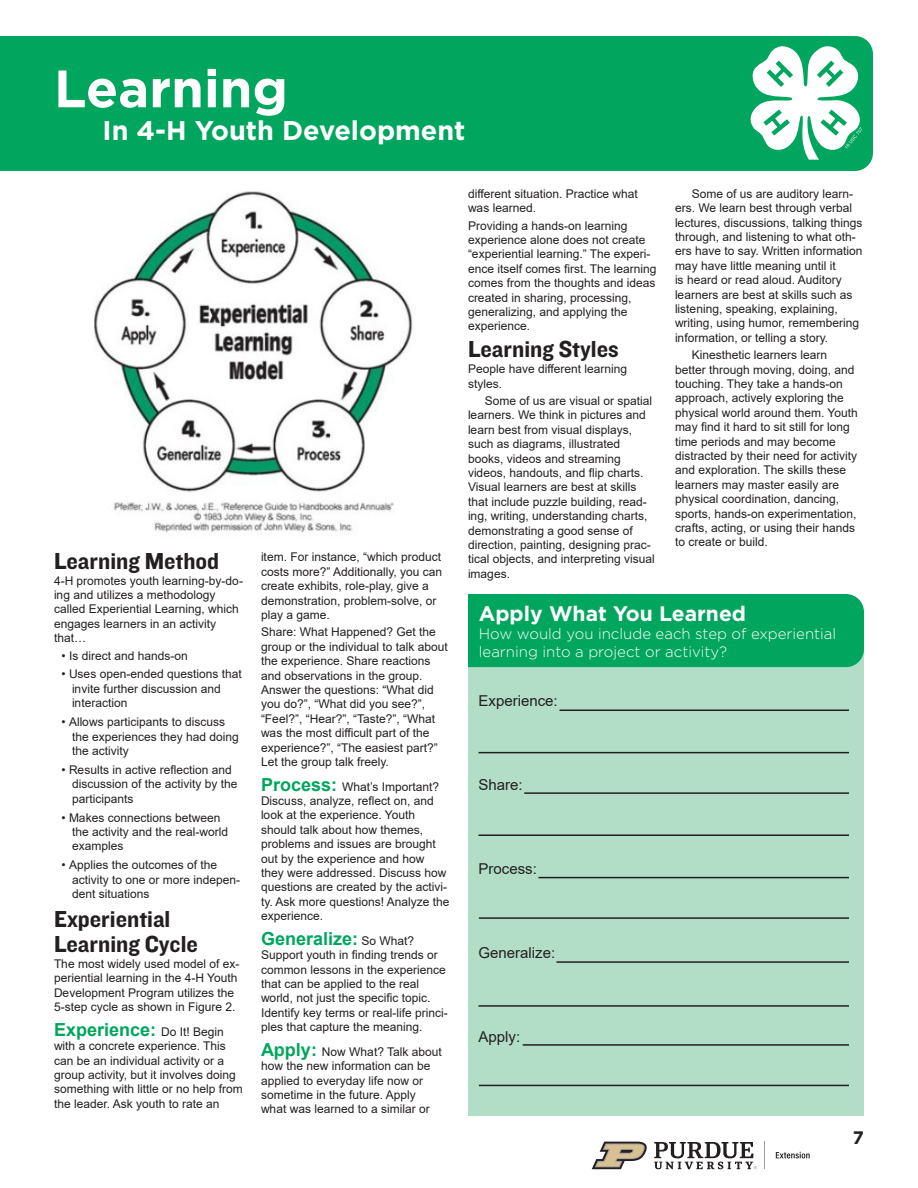
<style>
.page{position:relative;width:918px;height:1188px;background:#fff}
.page>*{position:absolute;margin:0;border:0;box-sizing:border-box;transform-origin:0 0}
.Page_Heading{font:700 52.5px "Gotham";color:#fff}
.Small_Page_Heading{font:700 27px "Gotham";color:#fff}
.Subheading{font:24px "Knockout HTF51 Middleweight";color:#231f20}
.Apply_1{font:700 21px "Gotham";color:#fff}
.Small_Body{font:700 18px "Arial";color:#00a65d}
.t1{font:700 18px "Gotham";color:#231f20}
.Apply_2{font:300 15px/18px "Gotham";color:#fff}
.Body{font:15px "Arial";color:#231f20}
.Small_Body-2{font:12px/14.4px "Arial";color:#231f20}
.s1{font-weight:400;font-size:12px;color:#231f20}
.s2{font-weight:700;font-size:18px;color:#00a65d}
</style>
<div class="page">
<div style="left:0;top:36px;width:873px;height:135px;background:#00a65d"></div>
<svg style="left:751px;top:46px;width:111px;height:114px"></svg>
<svg style="left:776px;top:1152px;width:34px;height:6px"></svg>
<svg style="left:592px;top:1142px;width:55px;height:27px"></svg>
<svg style="left:654px;top:1142px;width:103px;height:27px"></svg>
<div style="left:468px;top:624px;width:396px;height:492px;background:#b2ddc6"></div>
<div style="left:468px;top:594px;width:396px;height:73px;background:#00a65d"></div>
<div style="left:54px;top:40px;width:681px;height:118px;background:#00a65d"></div>
<hr style="left:560px;top:710px;width:289px;height:1px;background:#231f20">
<hr style="left:478px;top:752px;width:371px;height:1px;background:#231f20">
<hr style="left:524px;top:792px;width:325px;height:2px;background:#231f20">
<hr style="left:478px;top:834px;width:371px;height:2px;background:#231f20">
<hr style="left:538px;top:877px;width:311px;height:1px;background:#231f20">
<hr style="left:479px;top:917px;width:370px;height:2px;background:#231f20">
<hr style="left:556px;top:961px;width:293px;height:2px;background:#231f20">
<hr style="left:478px;top:1005px;width:371px;height:2px;background:#231f20">
<hr style="left:523px;top:1044px;width:326px;height:2px;background:#231f20">
<hr style="left:479px;top:1085px;width:370px;height:1px;background:#231f20">
<img style="left:94px;top:191px;width:319px;height:344px">
<p class="Page_Heading" style="left:54px;top:58px;width:235px">Learning</p>
<p class="Small_Page_Heading" style="left:103px;top:115px;width:364px">In 4-H Youth Development</p>
<p class="Subheading" style="left:54px;top:548px;width:167px">Learning Method</p>
<p class="Small_Body-2" style="left:54px;top:573px;width:190px">4-H promotes youth learning-by-do&shy;ing and utilizes a methodology called Experiential Learning, which engages learners in an activity that…</p>
<p class="Small_Body-2" style="left:62px;top:648px;width:128px">• Is direct and hands-on</p>
<p class="Small_Body-2" style="left:72px;top:667px;width:171px;text-indent:-10px">• Uses open-ended questions that invite further discussion and interaction</p>
<p class="Small_Body-2" style="left:72px;top:715px;width:168px;text-indent:-10px">• Allows participants to discuss the experiences they had doing the activity</p>
<p class="Small_Body-2" style="left:72px;top:762px;width:167px;text-indent:-10px">• Results in active reflection and discussion of the activity by the participants</p>
<p class="Small_Body-2" style="left:72px;top:810px;width:158px;text-indent:-10px">• Makes connections between the activity and the real-world examples</p>
<p class="Small_Body-2" style="left:72px;top:858px;width:170px;text-indent:-10px">• Applies the outcomes of the activity to one or more indepen&shy;dent situations</p>
<p class="Subheading" style="left:54px;top:906px;width:118px">Experiential</p>
<p class="Subheading" style="left:54px;top:931px;width:145px">Learning Cycle</p>
<p class="Small_Body-2" style="left:54px;top:956px;width:187px">The most widely used model of ex&shy;periential learning in the 4-H Youth Development Program utilizes the 5-step cycle as shown in Figure 2.</p>
<p class="Small_Body" style="left:54px;top:1017px;width:171px">Experience: <span class="s1">Do It! Begin</span></p>
<p class="Small_Body-2" style="left:54px;top:1039px;width:190px">with a concrete experience. This can be an individual activity or a group activity, but it involves doing something with little or no help from the leader. Ask youth to rate an</p>
<p class="Small_Body-2" style="left:261px;top:550px;width:183px">item. For instance, “which product costs more?” Additionally, you can create exhibits, role-play, give a demonstration, problem-solve, or play a game.</p>
<p class="Small_Body-2" style="left:261px;top:625px;width:188px">Share: What Happened? Get the group or the individual to talk about the experience. Share reactions and observations in the group.<br>Answer the questions: “What did you do?”, “What did you see?”, “Feel?”, “Hear?”, “Taste?”, “What was the most difficult part of the experience?”, “The easiest part?”<br>Let the group talk freely.</p>
<p class="Small_Body-2" style="left:261px;top:779px;width:190px"><span class="s2">Process:</span> What’s Important?<br>Discuss, analyze, reflect on, and look at the experience. Youth should talk about how themes, problems and issues are brought out by the experience and how they were addressed. Discuss how questions are created by the activi&shy;ty. Ask more questions! Analyze the experience.</p>
<p class="Small_Body" style="left:261px;top:926px;width:155px">Generalize: <span class="s1">So What?</span></p>
<p class="Small_Body-2" style="left:261px;top:948px;width:188px">Support youth in finding trends or common lessons in the experience that can be applied to the real world, not just the specific topic.<br>Identify key terms or real-life princi&shy;ples that capture the meaning.</p>
<p class="Small_Body-2" style="left:261px;top:1044px;width:182px"><span class="s2">Apply:</span> Now What? Talk about how the new information can be applied to everyday life now or sometime in the future. Apply what was learned to a similar or</p>
<p class="Small_Body-2" style="left:468px;top:186px;width:171px">different situation. Practice what was learned.</p>
<p class="Small_Body-2" style="left:468px;top:218px;width:190px">Providing a hands-on learning experience alone does not create “experiential learning.” The experi&shy;ence itself comes first. The learning comes from the thoughts and ideas created in sharing, processing, generalizing, and applying the experience.</p>
<p class="Subheading" style="left:468px;top:337px;width:152px">Learning Styles</p>
<p class="Small_Body-2" style="left:468px;top:362px;width:161px">People have different learning styles.</p>
<p class="Small_Body-2" style="left:468px;top:394px;width:188px;text-indent:17px">Some of us are visual or spatial learners. We think in pictures and learn best from visual displays, such as diagrams, illustrated books, videos and streaming videos, handouts, and flip charts.<br>Visual learners are best at skills that include puzzle building, read&shy;ing, writing, understanding charts, demonstrating a good sense of direction, painting, designing prac&shy;tical objects, and interpreting visual images.</p>
<p class="Small_Body-2" style="left:675px;top:186px;width:189px;text-indent:17px">Some of us are auditory learn&shy;ers. We learn best through verbal lectures, discussions, talking things through, and listening to what oth&shy;ers have to say. Written information may have little meaning until it<br>is heard or read aloud. Auditory learners are best at skills such as listening, speaking, explaining, writing, using humor, remembering information, or telling a story.</p>
<p class="Small_Body-2" style="left:675px;top:348px;width:184px;text-indent:17px">Kinesthetic learners learn better through moving, doing, and touching. They take a hands-on approach, actively exploring the physical world around them. Youth may find it hard to sit still for long time periods and may become distracted by their need for activity and exploration. The skills these learners may master easily are physical coordination, dancing, sports, hands-on experimentation, crafts, acting, or using their hands to create or build.</p>
<p class="Apply_1" style="left:479px;top:601px;width:269px">Apply What You Learned</p>
<p class="Apply_2" style="left:479px;top:625px;width:359px">How would you include each step of experiential learning into a project or activity?</p>
<p class="Body" style="left:478px;top:690px;width:81px">Experience:</p>
<p class="Body" style="left:478px;top:774px;width:46px">Share:</p>
<p class="Body" style="left:478px;top:858px;width:60px">Process:</p>
<p class="Body" style="left:478px;top:942px;width:78px">Generalize:</p>
<p class="Body" style="left:478px;top:1026px;width:43px">Apply:</p>
<h3 class="t1" style="left:853px;top:1127px;width:13px">7</h3>
</div>
